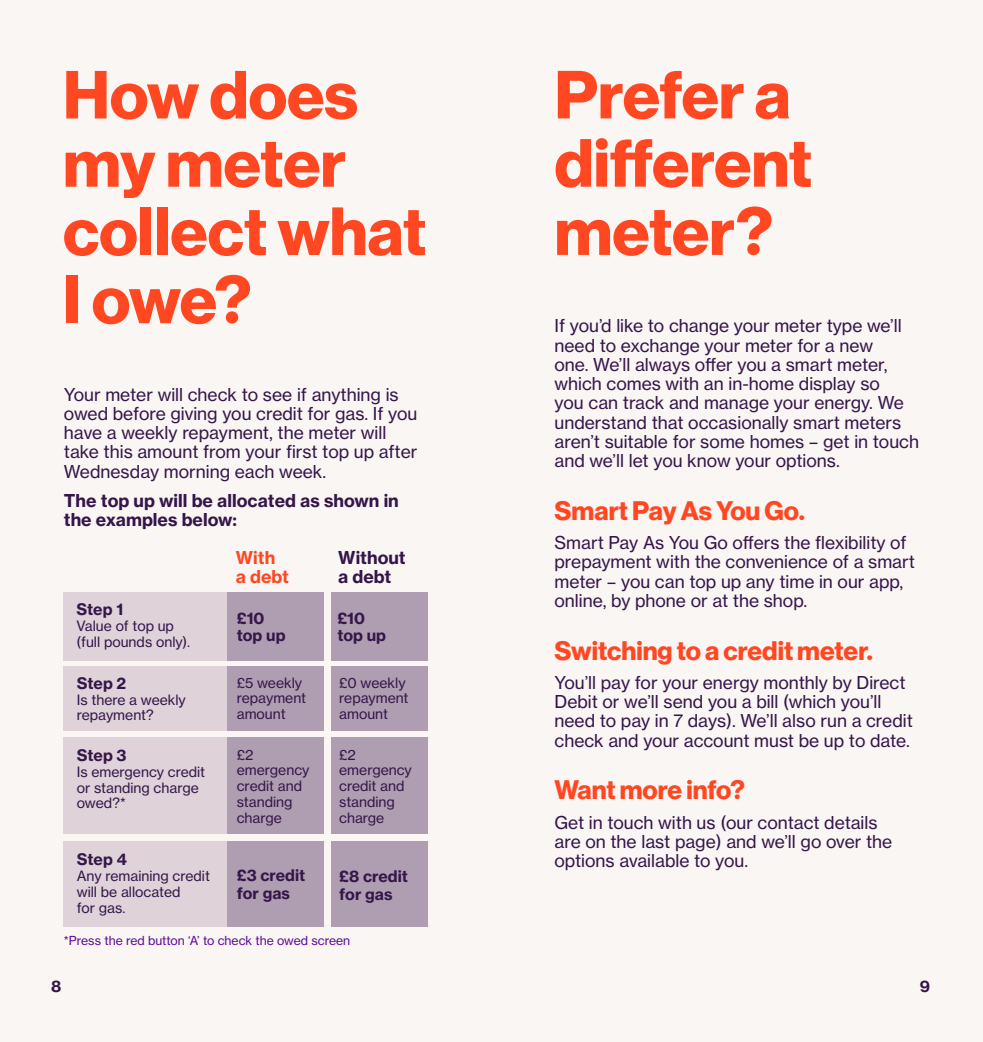
<style>
.page{position:relative;width:983px;height:1042px;background:#fff}
.page>*{position:absolute;margin:0;border:0;box-sizing:border-box;transform-origin:0 0}
.t1{font:700 66.5px/68.2px "Haas Grot Disp R 75";color:#ff4822}
.t2{font:700 26.25px "Haas Grot Disp R 75";color:#ff4822}
.t3{font:17.5px/19.2px "Haas Grot Text R 55 Roman";color:#36164a}
.t4{font:700 17.5px/19.2px "Haas Grot Text R 75";color:#36164a}
.t5{font:700 17.5px/19.2px "Haas Grot Text R 75";color:#ff4822}
.t6{font:700 15.75px/17.5px "Haas Grot Text R 75";color:#36164a}
.t7{font:14px/15.8px "Haas Grot Text R 55 Roman";color:#36164a}
.t8{font:12.25px "Haas Grot Text R 55 Roman";color:#5e0d98}
</style>
<div class="page">
<div style="left:0;top:0;width:982px;height:1042px;background:#faf6f4"></div>
<div style="left:227px;top:592px;width:96px;height:68px;background:#af9eb1"></div>
<div style="left:331px;top:592px;width:96px;height:68px;background:#af9eb1"></div>
<div style="left:63px;top:592px;width:164px;height:68px;background:#dfd3d9"></div>
<div style="left:227px;top:666px;width:96px;height:64px;background:#af9eb1"></div>
<div style="left:331px;top:666px;width:96px;height:64px;background:#af9eb1"></div>
<div style="left:63px;top:666px;width:164px;height:64px;background:#dfd3d9"></div>
<div style="left:227px;top:737px;width:96px;height:97px;background:#af9eb1"></div>
<div style="left:331px;top:737px;width:96px;height:97px;background:#af9eb1"></div>
<div style="left:63px;top:737px;width:164px;height:97px;background:#dfd3d9"></div>
<div style="left:227px;top:842px;width:96px;height:85px;background:#af9eb1"></div>
<div style="left:331px;top:842px;width:96px;height:85px;background:#af9eb1"></div>
<div style="left:63px;top:842px;width:164px;height:85px;background:#dfd3d9"></div>
<h1 class="t1" style="left:63px;top:62px;width:364px">How does my meter collect what<br>I owe?</h1>
<h1 class="t1" style="left:554px;top:62px;width:259px">Prefer a different meter?</h1>
<p class="t3" style="left:554px;top:316px;width:366px">If you’d like to change your meter type we’ll need to exchange your meter for a new<br>one. We’ll always offer you a smart meter, which comes with an in-home display so<br>you can track and manage your energy. We understand that occasionally smart meters aren’t suitable for some homes – get in touch and we’ll let you know your options.</p>
<h2 class="t2" style="left:554px;top:495px;width:252px">Smart Pay As You Go.</h2>
<p class="t3" style="left:554px;top:533px;width:362px">Smart Pay As You Go offers the flexibility of prepayment with the convenience of a smart meter – you can top up any time in our app, online, by phone or at the shop.</p>
<h2 class="t2" style="left:554px;top:635px;width:320px">Switching to a credit meter.</h2>
<p class="t3" style="left:554px;top:673px;width:359px">You’ll pay for your energy monthly by Direct Debit or we’ll send you a bill (which you’ll need to pay in 7 days). We’ll also run a credit check and your account must be up to date.</p>
<h2 class="t2" style="left:554px;top:775px;width:192px">Want more info?</h2>
<p class="t3" style="left:554px;top:812px;width:339px">Get in touch with us (our contact details are on the last page) and we’ll go over the options available to you.</p>
<p class="t3" style="left:64px;top:384px;width:355px">Your meter will check to see if anything is owed before giving you credit for gas. If you have a weekly repayment, the meter will take this amount from your first top up after Wednesday morning each week.</p>
<p class="t4" style="left:64px;top:491px;width:336px">The top up will be allocated as shown in the examples below:</p>
<p class="t5" style="left:236px;top:548px;width:55px">With a debt</p>
<p class="t4" style="left:338px;top:548px;width:69px">Without a debt</p>
<p class="t6" style="left:76px;top:600px;width:48px">Step 1</p>
<p class="t7" style="left:76px;top:618px;width:115px">Value of top up (full pounds only).</p>
<p class="t6" style="left:237px;top:609px;width:50px">£10 top up</p>
<p class="t6" style="left:337px;top:609px;width:50px">£10 top up</p>
<p class="t6" style="left:77px;top:674px;width:51px">Step 2</p>
<p class="t7" style="left:77px;top:692px;width:111px">Is there a weekly repayment?</p>
<p class="t7" style="left:237px;top:674px;width:71px">£5 weekly repayment amount</p>
<p class="t7" style="left:339px;top:674px;width:71px">£0 weekly repayment amount</p>
<p class="t6" style="left:77px;top:746px;width:51px">Step 3</p>
<p class="t7" style="left:77px;top:764px;width:130px">Is emergency credit or standing charge owed?*</p>
<p class="t7" style="left:237px;top:746px;width:74px">£2 emergency credit and standing charge</p>
<p class="t7" style="left:339px;top:746px;width:74px">£2 emergency credit and standing charge</p>
<p class="t6" style="left:77px;top:851px;width:52px">Step 4</p>
<p class="t7" style="left:77px;top:868px;width:135px">Any remaining credit will be allocated<br>for gas.</p>
<p class="t6" style="left:237px;top:866px;width:70px">£3 credit for gas</p>
<p class="t6" style="left:339px;top:867px;width:70px">£8 credit for gas</p>
<p class="t8" style="left:64px;top:933px;width:288px">*Press the red button ‘A’ to check the owed screen</p>
<p class="t6" style="left:51px;top:977px;width:12px">8</p>
<p class="t6" style="left:919px;top:977px;width:12px">9</p>
</div>
